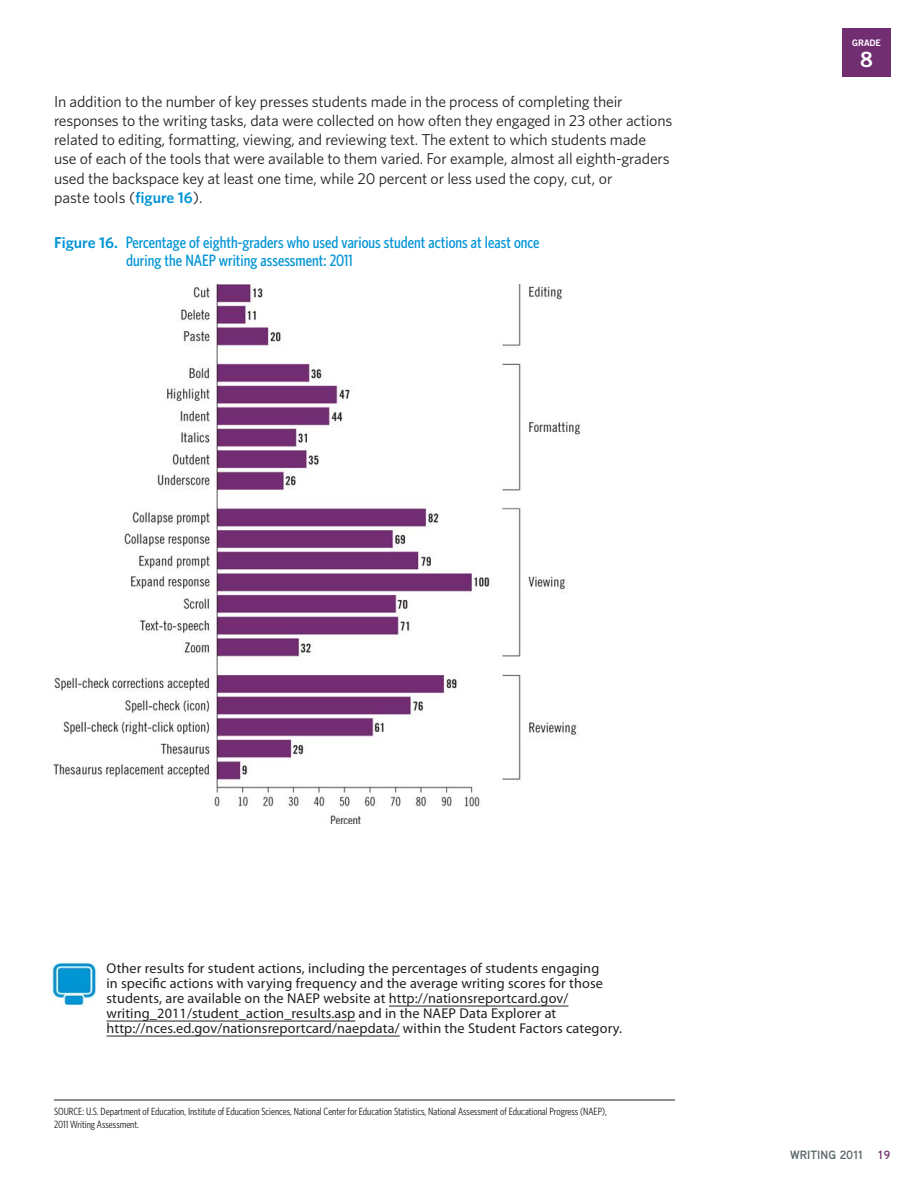
<style>
.page{position:relative;width:918px;height:1188px;background:#fff}
.page>*{position:absolute;margin:0;border:0;box-sizing:border-box;transform-origin:0 0}
.t1{font:21px "Trade Gothic LT Std Bd 2";color:#fff}
.t2{font:500 16.5px/18px "Whitney Condensed";color:#0094d5}
.t3{font:15.75px/19px "Whitney";letter-spacing:-.01em;color:#231f20}
.t4{font:14.25px/15px "Myriad Pro";letter-spacing:.01em;color:#231f20}
.t5{font:700 12px "Aaux Pro OT";color:#576566}
.t6{font:10.5px/12.8px "Whitney Condensed";color:#231f20}
.t7{font:9px "Trade Gothic LT Std Bd 2";letter-spacing:-.01em;color:#fff}
.s1{font-weight:600;color:#0094d5}
.s2{font-family:"Whitney";font-weight:600;font-size:15.75px}
.s3{color:#712e71}
</style>
<div class="page">
<div style="left:842px;top:29px;width:49px;height:48px;background:#712e71"></div>
<hr style="left:54px;top:1100px;width:621px;height:1px;background:#231f20">
<hr style="left:389px;top:1006px;width:179px;height:1px;background:#231f20">
<hr style="left:106px;top:1021px;width:249px;height:1px;background:#231f20">
<hr style="left:106px;top:1036px;width:294px;height:1px;background:#231f20">
<img style="left:53px;top:284px;width:528px;height:539px">
<img style="left:51px;top:961px;width:46px;height:45px">
<p class="t3" style="left:54px;top:92px;width:620px">In addition to the number of key presses students made in the process of completing their responses to the writing tasks, data were collected on how often they engaged in 23 other actions related to editing, formatting, viewing, and reviewing text. The extent to which students made use of each of the tools that were available to them varied. For example, almost all eighth-graders used the backspace key at least one time, while 20 percent or less used the copy, cut, or<br>paste tools (<span class="s1">figure 16</span>).</p>
<p class="t2" style="left:126px;top:232px;width:415px;text-indent:-72px"><span class="s2">Figure 16.</span> Percentage of eighth-graders who used various student actions at least once during the NAEP writing assessment: 2011</p>
<p class="t7" style="left:852px;top:37px;width:30px">GRADE</p>
<h1 class="t1" style="left:860px;top:46px;width:14px">8</h1>
<p class="t4" style="left:106px;top:961px;width:517px">Other results for student actions, including the percentages of students engaging<br>in specific actions with varying frequency and the average writing scores for those students, are available on the NAEP website at http://nationsreportcard.gov/ writing_2011/student_action_results.asp and in the NAEP Data Explorer at http://nces.ed.gov/nationsreportcard/naepdata/ within the Student Factors category.</p>
<p class="t6" style="left:54px;top:1105px;width:554px">SOURCE: U.S. Department of Education, Institute of Education Sciences, National Center for Education Statistics, National Assessment of Educational Progress (NAEP),<br>2011 Writing Assessment.</p>
<p class="t5" style="left:790px;top:1147px;width:102px">WRITING 2011 <span class="s3">19</span></p>
</div>
